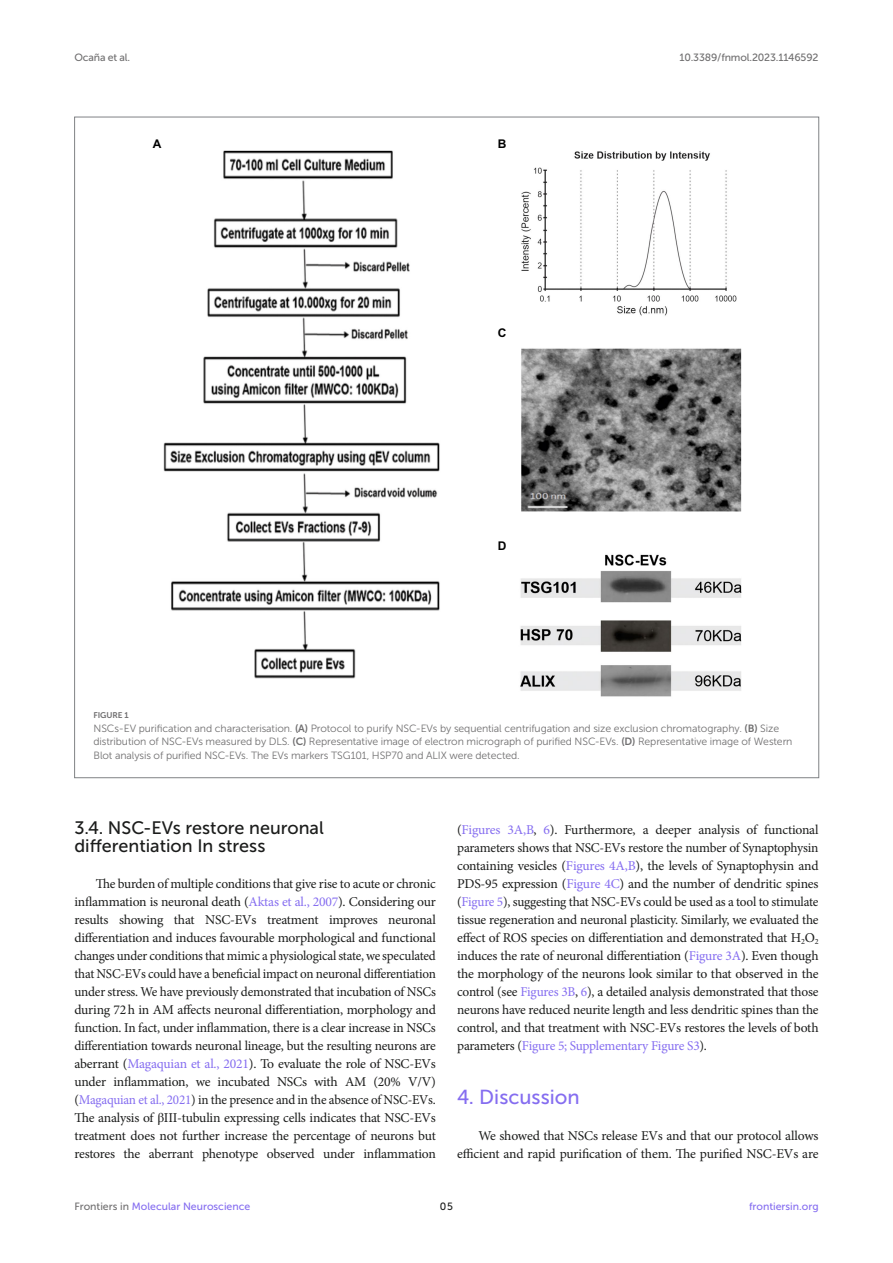
<style>
.page{position:relative;width:893px;height:1263px;background:#fff}
.page>*{position:absolute;margin:0;border:0;box-sizing:border-box;transform-origin:0 0}
.HEAD_1{font:20.25px "Museo Sans 500";color:#856df0}
.HEAD_2{font:18px/18px "Museo Sans 500";color:#1b1c1b}
.TEXT_FLUSH{font:13.5px/18px "Minion Pro";letter-spacing:-.015em;color:#1b1c1b;text-align:justify}
.t1{font:700 12px "Arial";color:#000}
.FIG_LEG{font:10.5px/13.5px "Museo Sans 300";letter-spacing:-.01em;color:#706f70}
.t2{font:10.5px "Museo Sans 500";color:#856df0}
.t3{font:10.5px "Museo Sans 500";letter-spacing:-.015em;color:#706f70}
.t4{font:10.5px "Museo Sans 500";color:#1b1c1b}
.FIG_HD{font:8.25px "Museo Sans 700";letter-spacing:-.01em;color:#706f70}
.s1{font-family:"Museo Sans 700"}
.s2{color:#856df0}
.s3{font-family:"STIX General"}
.s4{color:#706f70}
</style>
<div class="page">
<img style="left:163px;top:150px;width:579px;height:547px">
<p class="t3" style="left:74px;top:51px;width:57px">Ocaña et al.</p>
<p class="t3" style="left:679px;top:51px;width:141px">10.3389/fnmol.2023.1146592</p>
<p class="t1" style="left:153px;top:136px;width:10px">A</p>
<p class="t1" style="left:498px;top:136px;width:10px">B</p>
<p class="t1" style="left:498px;top:324px;width:10px">C</p>
<p class="t1" style="left:498px;top:537px;width:10px">D</p>
<p class="FIG_HD" style="left:94px;top:711px;width:37px">FIGURE 1</p>
<p class="FIG_LEG" style="left:94px;top:721px;width:700px">NSCs-EV purification and characterisation. <span class="s1">(A)</span> Protocol to purify NSC-EVs by sequential centrifugation and size exclusion chromatography. <span class="s1">(B)</span> Size distribution of NSC-EVs measured by DLS. <span class="s1">(C)</span> Representative image of electron micrograph of purified NSC-EVs. <span class="s1">(D)</span> Representative image of Western<br>Blot analysis of purified NSC-EVs. The EVs markers TSG101, HSP70 and ALIX were detected.</p>
<p class="HEAD_2" style="left:74px;top:819px;width:251px">3.4. NSC-EVs restore neuronal differentiation In stress</p>
<p class="TEXT_FLUSH" style="left:74px;top:875px;width:363px;text-indent:21px">The burden of multiple conditions that give rise to acute or chronic inflammation is neuronal death (<span class="s2">Aktas et al., 2007</span>). Considering our results showing that NSC-EVs treatment improves neuronal differentiation and induces favourable morphological and functional changes under conditions that mimic a physiological state, we speculated that NSC-EVs could have a beneficial impact on neuronal differentiation under stress. We have previously demonstrated that incubation of NSCs during 72h in AM affects neuronal differentiation, morphology and function. In fact, under inflammation, there is a clear increase in NSCs differentiation towards neuronal lineage, but the resulting neurons are aberrant (<span class="s2">Magaquian et al., 2021</span>). To evaluate the role of NSC-EVs under inflammation, we incubated NSCs with AM (20% V/V) (<span class="s2">Magaquian et al., 2021</span>) in the presence and in the absence of NSC-EVs.<br>The analysis of <span class="s3">β</span>III-tubulin expressing cells indicates that NSC-EVs treatment does not further increase the percentage of neurons but restores the aberrant phenotype observed under inflammation</p>
<p class="TEXT_FLUSH" style="left:457px;top:821px;width:363px">(<span class="s2">Figures 3A,B</span>, <span class="s2">6</span>). Furthermore, a deeper analysis of functional parameters shows that NSC-EVs restore the number of Synaptophysin containing vesicles (<span class="s2">Figures 4A,B</span>), the levels of Synaptophysin and PDS-95 expression (<span class="s2">Figure 4C</span>) and the number of dendritic spines (<span class="s2">Figure 5</span>), suggesting that NSC-EVs could be used as a tool to stimulate tissue regeneration and neuronal plasticity. Similarly, we evaluated the effect of ROS species on differentiation and demonstrated that H<sub>2</sub>O<sub>2 </sub>induces the rate of neuronal differentiation (<span class="s2">Figure 3A</span>). Even though the morphology of the neurons look similar to that observed in the control (see <span class="s2">Figures 3B</span>, <span class="s2">6</span>), a detailed analysis demonstrated that those neurons have reduced neurite length and less dendritic spines than the control, and that treatment with NSC-EVs restores the levels of both parameters (<span class="s2">Figure 5; Supplementary Figure S3</span>).</p>
<p class="HEAD_1" style="left:457px;top:1086px;width:124px">4. Discussion</p>
<p class="TEXT_FLUSH" style="left:457px;top:1127px;width:363px;text-align:right">We showed that NSCs release EVs and that our protocol allows efficient and rapid purification of them. The purified NSC-EVs are</p>
<p class="t2" style="left:74px;top:1200px;width:177px"><span class="s4">Frontiers in</span> Molecular Neuroscience</p>
<p class="t4" style="left:440px;top:1200px;width:14px">05</p>
<p class="t2" style="left:749px;top:1200px;width:71px">frontiersin.org</p>
</div>
